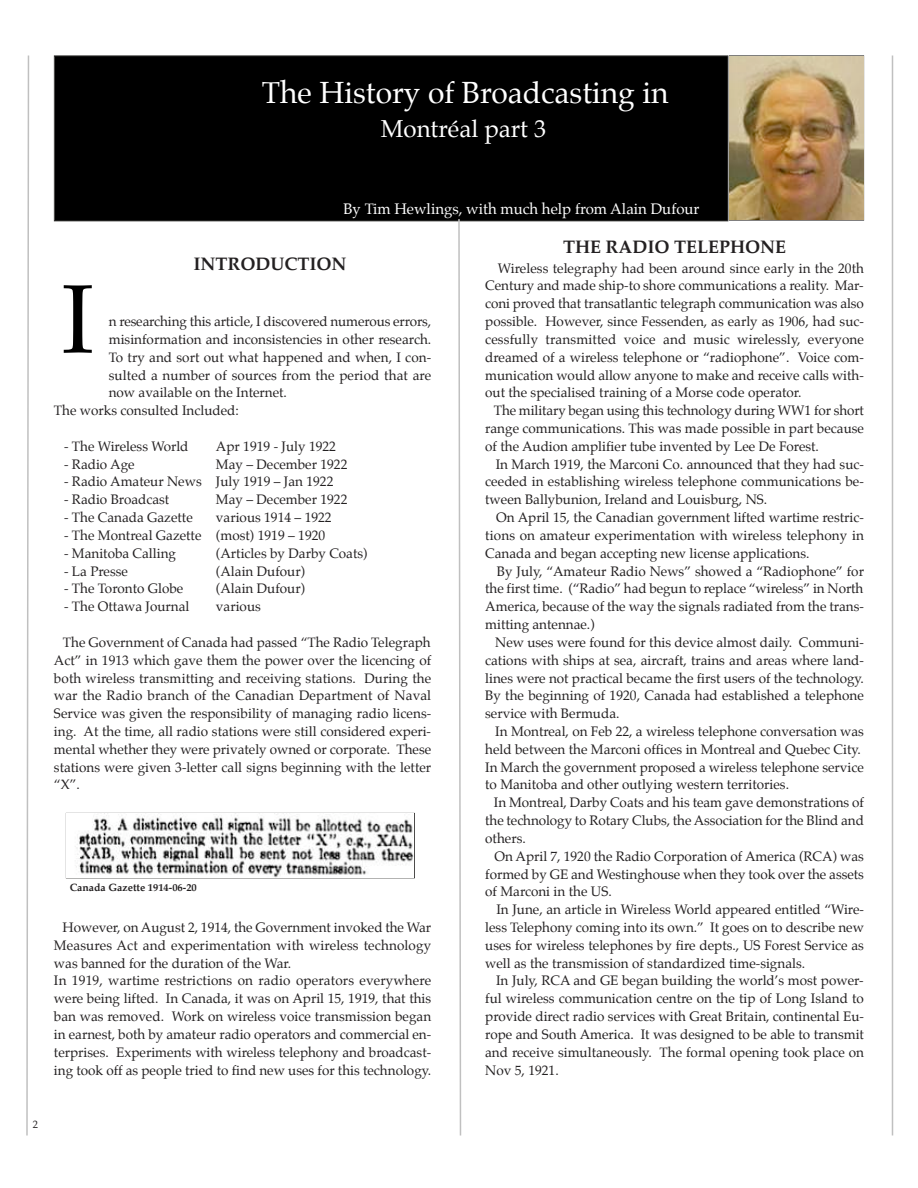
<style>
.page{position:relative;width:918px;height:1188px;background:#fff}
.page>*{position:absolute;margin:0;border:0;box-sizing:border-box;transform-origin:0 0}
.t1{font:97.5px "Palatino";color:#000}
.t2{font:30px "Palatino";color:#fff}
.t3{font:24px "Palatino";color:#fff}
.t4{font:700 18px "Palatino";color:#232021}
.t5{font:15px "Palatino";color:#fff}
.t6{font:13.5px/17.9px "Palatino";color:#232021;text-align:justify}
.t7{font:700 10.5px "Palatino";color:#232021}
.t8{font:10.5px "Palatino";color:#232021}
</style>
<div class="page">
<div style="left:55px;top:56px;width:673px;height:164px;background:#000"></div>
<div style="left:54px;top:55px;width:674px;height:166px;border:1px solid #343332"></div>
<svg style="left:457px;top:219px;width:5px;height:917px"></svg>
<svg style="left:26px;top:55px;width:4px;height:1081px"></svg>
<hr style="left:892px;top:55px;width:1px;height:1080px;background:#c0c0c0">
<img style="left:730px;top:56px;width:133px;height:164px">
<img style="left:75px;top:815px;width:339px;height:63px">
<h2 class="t2" style="left:262px;top:78px;width:408px">The History of Broadcasting in</h2>
<h3 class="t3" style="left:381px;top:117px;width:167px">Montréal part 3</h3>
<p class="t5" style="left:344px;top:202px;width:358px">By Tim Hewlings, with much help from Alain Dufour</p>
<h3 class="t4" style="left:194px;top:256px;width:154px">INTRODUCTION</h3>
<h1 class="t1" style="left:61px;top:273px;width:34px">I</h1>
<p class="t6" style="left:109px;top:313px;width:324px">n researching this article, I discovered numerous errors,</p>
<p class="t6" style="left:109px;top:331px;width:324px">misinformation and inconsistencies in other research.</p>
<p class="t6" style="left:109px;top:349px;width:324px">To try and sort out what happened and when, I con-</p>
<p class="t6" style="left:109px;top:367px;width:324px">sulted a number of sources from the period that are</p>
<p class="t6" style="left:109px;top:385px;width:180px">now available on the Internet.</p>
<p class="t6" style="left:54px;top:403px;width:186px">The works consulted Included:</p>
<p class="t6" style="left:64px;top:438px;width:126px">- The Wireless World</p>
<p class="t6" style="left:216px;top:438px;width:122px">Apr 1919 - July 1922</p>
<p class="t6" style="left:64px;top:456px;width:72px">- Radio Age</p>
<p class="t6" style="left:216px;top:456px;width:133px">May – December 1922</p>
<p class="t6" style="left:64px;top:474px;width:271px">- Radio Amateur News July 1919 – Jan 1922</p>
<p class="t6" style="left:64px;top:492px;width:107px">- Radio Broadcast</p>
<p class="t6" style="left:216px;top:492px;width:133px">May – December 1922</p>
<p class="t6" style="left:64px;top:510px;width:130px">- The Canada Gazette</p>
<p class="t6" style="left:216px;top:510px;width:117px">various 1914 – 1922</p>
<p class="t6" style="left:64px;top:527px;width:263px">- The Montreal Gazette (most) 1919 – 1920</p>
<p class="t6" style="left:64px;top:545px;width:114px">- Manitoba Calling</p>
<p class="t6" style="left:216px;top:545px;width:153px">(Articles by Darby Coats)</p>
<p class="t6" style="left:64px;top:563px;width:65px">- La Presse</p>
<p class="t6" style="left:216px;top:563px;width:91px">(Alain Dufour)</p>
<p class="t6" style="left:64px;top:581px;width:121px">- The Toronto Globe</p>
<p class="t6" style="left:216px;top:581px;width:91px">(Alain Dufour)</p>
<p class="t6" style="left:64px;top:599px;width:127px">- The Ottawa Journal</p>
<p class="t6" style="left:216px;top:599px;width:46px">various</p>
<p class="t6" style="left:54px;top:634px;width:379px;text-indent:9px">The Government of Canada had passed “The Radio Telegraph Act” in 1913 which gave them the power over the licencing of both wireless transmitting and receiving stations. During the war the Radio branch of the Canadian Department of Naval Service was given the responsibility of managing radio licens&shy;ing. At the time, all radio stations were still considered experi&shy;mental whether they were privately owned or corporate. These stations were given 3-letter call signs beginning with the letter “X”.</p>
<p class="t7" style="left:70px;top:883px;width:129px">Canada Gazette 1914-06-20</p>
<p class="t6" style="left:54px;top:919px;width:379px;text-align:left;text-indent:9px">However, on August 2, 1914, the Government invoked the War Measures Act and experimentation with wireless technology was banned for the duration of the War.<br>In 1919, wartime restrictions on radio operators everywhere were being lifted. In Canada, it was on April 15, 1919, that this ban was removed. Work on wireless voice transmission began in earnest, both by amateur radio operators and commercial en&shy;terprises. Experiments with wireless telephony and broadcast&shy;ing took off as people tried to find new uses for this technology.</p>
<h3 class="t4" style="left:563px;top:238px;width:224px">THE RADIO TELEPHONE</h3>
<p class="t6" style="left:485px;top:260px;width:380px;text-indent:13px">Wireless telegraphy had been around since early in the 20th Century and made ship-to shore communications a reality. Mar&shy;coni proved that transatlantic telegraph communication was also possible. However, since Fessenden, as early as 1906, had suc&shy;cessfully transmitted voice and music wirelessly, everyone dreamed of a wireless telephone or “radiophone”. Voice com&shy;munication would allow anyone to make and receive calls with&shy;out the specialised training of a Morse code operator.</p>
<p class="t6" style="left:485px;top:403px;width:380px;text-indent:9px">The military began using this technology during WW1 for short range communications. This was made possible in part because of the Audion amplifier tube invented by Lee De Forest.</p>
<p class="t6" style="left:485px;top:456px;width:380px;text-indent:10px">In March 1919, the Marconi Co. announced that they had suc&shy;ceeded in establishing wireless telephone communications be&shy;tween Ballybunion, Ireland and Louisburg, NS.</p>
<p class="t6" style="left:485px;top:510px;width:380px;text-indent:11px">On April 15, the Canadian government lifted wartime restric&shy;tions on amateur experimentation with wireless telephony in Canada and began accepting new license applications.</p>
<p class="t6" style="left:485px;top:563px;width:380px;text-indent:12px">By July, “Amateur Radio News” showed a “Radiophone” for the first time. (“Radio” had begun to replace “wireless” in North America, because of the way the signals radiated from the trans&shy;mitting antennae.)</p>
<p class="t6" style="left:485px;top:634px;width:380px;text-indent:10px">New uses were found for this device almost daily. Communi&shy;cations with ships at sea, aircraft, trains and areas where land&shy;lines were not practical became the first users of the technology.<br>By the beginning of 1920, Canada had established a telephone service with Bermuda.</p>
<p class="t6" style="left:485px;top:723px;width:380px;text-align:left;text-indent:10px">In Montreal, on Feb 22, a wireless telephone conversation was held between the Marconi offices in Montreal and Quebec City.<br>In March the government proposed a wireless telephone service to Manitoba and other outlying western territories.</p>
<p class="t6" style="left:485px;top:795px;width:380px;text-indent:9px">In Montreal, Darby Coats and his team gave demonstrations of the technology to Rotary Clubs, the Association for the Blind and others.</p>
<p class="t6" style="left:485px;top:848px;width:380px;text-indent:9px">On April 7, 1920 the Radio Corporation of America (RCA) was formed by GE and Westinghouse when they took over the assets of Marconi in the US.</p>
<p class="t6" style="left:485px;top:902px;width:380px;text-indent:11px">In June, an article in Wireless World appeared entitled “Wire&shy;less Telephony coming into its own.” It goes on to describe new uses for wireless telephones by fire depts., US Forest Service as well as the transmission of standardized time-signals.</p>
<p class="t6" style="left:485px;top:973px;width:380px;text-indent:11px">In July, RCA and GE began building the world’s most power&shy;ful wireless communication centre on the tip of Long Island to provide direct radio services with Great Britain, continental Eu&shy;rope and South America. It was designed to be able to transmit and receive simultaneously. The formal opening took place on Nov 5, 1921.</p>
<p class="t8" style="left:33px;top:1119px;width:7px">2</p>
</div>
